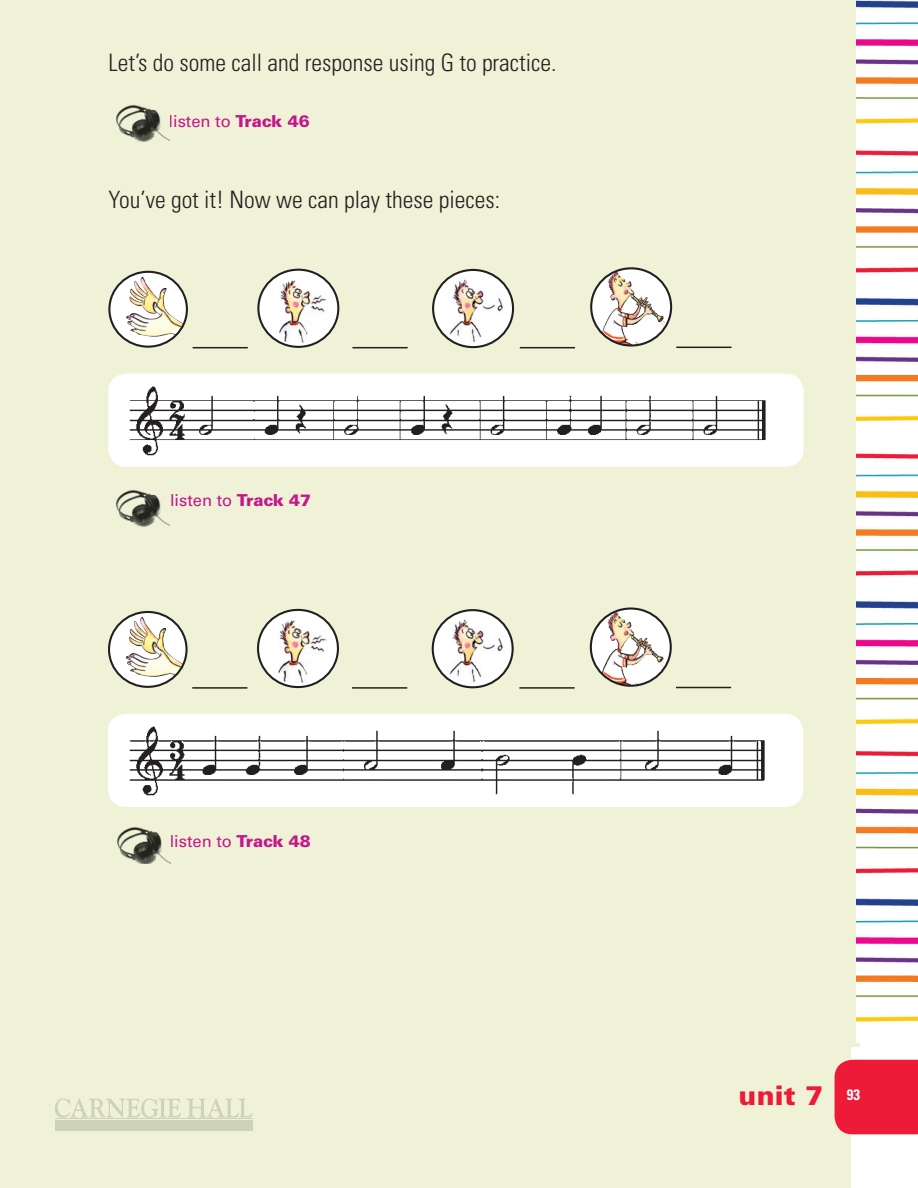
<style>
.page{position:relative;width:918px;height:1188px;background:#fff}
.page>*{position:absolute;margin:0;border:0;box-sizing:border-box;transform-origin:0 0}
.t1{font:900 27px "Univers LT Std";color:#ed1a38}
.t2{font:300 condensed 24px "Univers LT Std";color:#231f20}
.t3{font:16.5px "Univers LT Std";color:#c5168c}
.s1{font-weight:900}
</style>
<div class="page">
<div style="left:0;top:0;width:859px;height:1046px;background:#eff2d6"></div>
<img style="left:857px;top:0;width:61px;height:1043px">
<div style="left:0;top:918px;width:850px;height:270px;background:#eff2d6"></div>
<div style="left:835px;top:1060px;width:83px;height:74px;background:#ed1a38"></div>
<svg style="left:55px;top:1098px;width:126px;height:20px"></svg>
<svg style="left:187px;top:1098px;width:66px;height:20px"></svg>
<div style="left:55px;top:1120px;width:198px;height:10px;background:#cfd2bb"></div>
<hr style="left:55px;top:1119px;width:198px;height:1px;background:#cfd2bb">
<svg style="left:109px;top:272px;width:78px;height:75px"></svg>
<img style="left:126px;top:277px;width:58px;height:61px">
<div style="left:108px;top:271px;width:80px;height:77px;border:2px solid #231f20;border-radius:50%"></div>
<img style="left:262px;top:270px;width:76px;height:77px">
<div style="left:257px;top:269px;width:82px;height:79px;border:2px solid #231f20;border-radius:50%"></div>
<svg style="left:433px;top:270px;width:80px;height:77px"></svg>
<img style="left:441px;top:270px;width:72px;height:77px">
<div style="left:432px;top:269px;width:82px;height:79px;border:2px solid #231f20;border-radius:50%"></div>
<hr style="left:193px;top:347px;width:55px;height:1px;background:#231f20">
<hr style="left:352px;top:347px;width:56px;height:1px;background:#231f20">
<hr style="left:520px;top:347px;width:55px;height:1px;background:#231f20">
<img style="left:591px;top:268px;width:80px;height:78px;border-radius:50%">
<img style="left:607px;top:271px;width:12px;height:49px">
<div style="left:590px;top:267px;width:82px;height:80px;border:2px solid #231f20;border-radius:50%"></div>
<hr style="left:676px;top:347px;width:56px;height:1px;background:#231f20">
<img style="left:108px;top:374px;width:696px;height:93px">
<svg style="left:109px;top:612px;width:78px;height:75px"></svg>
<img style="left:125px;top:617px;width:58px;height:61px">
<div style="left:108px;top:611px;width:80px;height:77px;border:2px solid #231f20;border-radius:50%"></div>
<img style="left:262px;top:610px;width:76px;height:77px">
<div style="left:257px;top:609px;width:82px;height:79px;border:2px solid #231f20;border-radius:50%"></div>
<svg style="left:433px;top:610px;width:80px;height:77px"></svg>
<img style="left:440px;top:611px;width:73px;height:76px">
<div style="left:432px;top:609px;width:82px;height:79px;border:2px solid #231f20;border-radius:50%"></div>
<hr style="left:192px;top:687px;width:55px;height:2px;background:#231f20">
<hr style="left:352px;top:687px;width:55px;height:2px;background:#231f20">
<hr style="left:519px;top:687px;width:56px;height:2px;background:#231f20">
<img style="left:591px;top:609px;width:80px;height:77px;border-radius:50%">
<img style="left:607px;top:611px;width:12px;height:49px">
<div style="left:590px;top:608px;width:82px;height:79px;border:2px solid #231f20;border-radius:50%"></div>
<hr style="left:676px;top:687px;width:55px;height:1px;background:#231f20">
<img style="left:108px;top:714px;width:695px;height:93px">
<img style="left:116px;top:105px;width:53px;height:37px">
<img style="left:116px;top:490px;width:53px;height:36px">
<img style="left:117px;top:827px;width:54px;height:37px">
<p class="t2" style="left:108px;top:49px;width:450px">Let’s do some call and response using G to practice.</p>
<p class="t3" style="left:169px;top:111px;width:143px">listen to <span class="s1">Track 46</span></p>
<p class="t2" style="left:108px;top:185px;width:393px">You’ve got it! Now we can play these pieces:</p>
<p class="t3" style="left:170px;top:491px;width:143px">listen to <span class="s1">Track 47</span></p>
<p class="t3" style="left:170px;top:831px;width:143px">listen to <span class="s1">Track 48</span></p>
<p class="t1" style="left:738px;top:1078px;width:123px">unit 7 <sup>93</sup></p>
</div>
